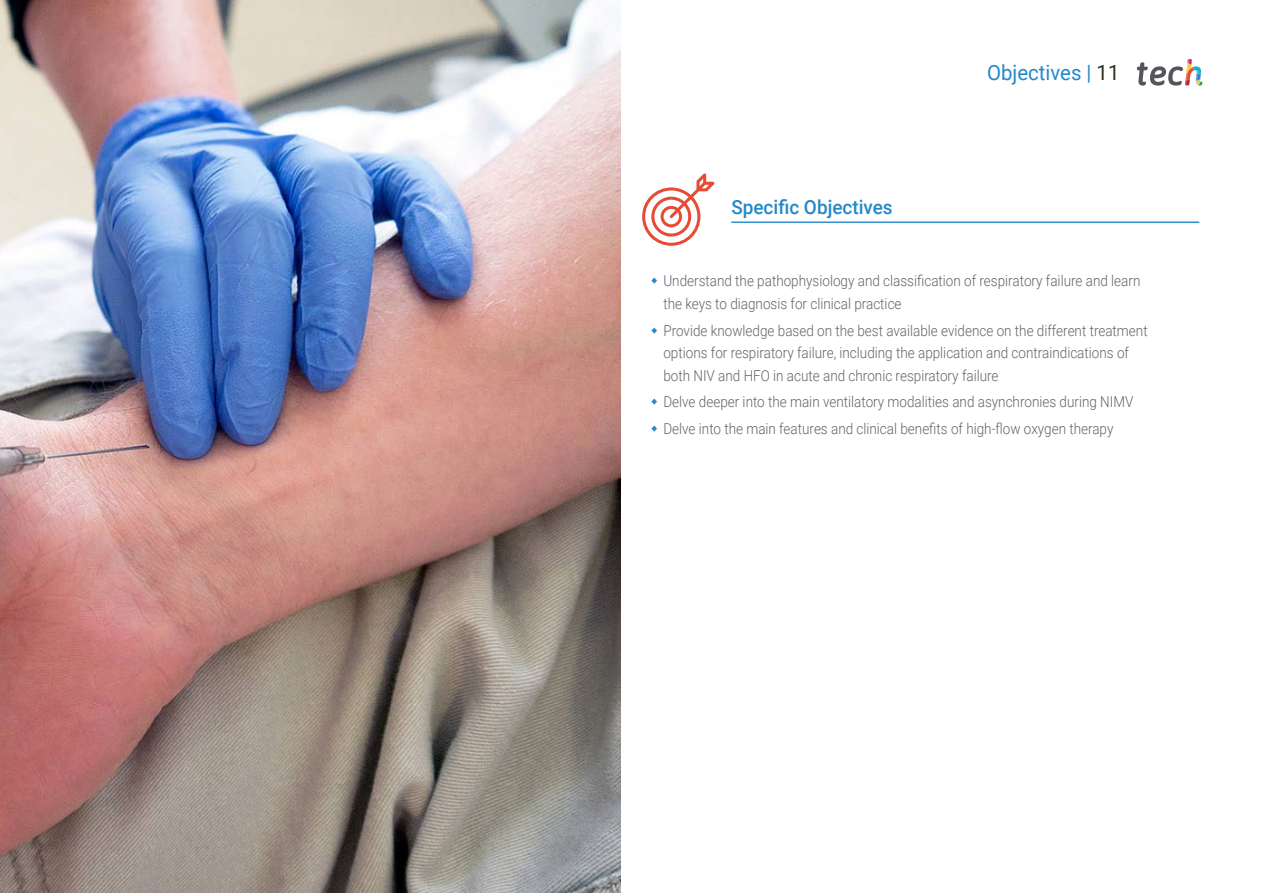
<style>
.page{position:relative;width:1263px;height:893px;background:#fff}
.page>*{position:absolute;margin:0;border:0;box-sizing:border-box;transform-origin:0 0}
.t1{font:21px "Roboto";color:#2488c9}
.t2{font:500 19.5px "Roboto";color:#2488c9}
.t3{font:300 15px/22.5px "Roboto";color:#61646a;scale:.9 1}
.s1{color:#312e20}
</style>
<div class="page">
<svg style="left:1137px;top:59px;width:65px;height:27px"></svg>
<svg style="left:642px;top:173px;width:72px;height:73px"></svg>
<hr style="left:731px;top:222px;width:468px;height:1px;background:#2488c9">
<img style="left:0;top:0;width:621px;height:893px">
<h2 class="t2" style="left:731px;top:193px;width:163px">Specific Objectives</h2>
<h1 class="t1" style="left:987px;top:57px;width:134px">Objectives | <span class="s1">11</span></h1>
<p class="t3" style="left:663px;top:269px;width:531px">Understand the pathophysiology and classification of respiratory failure and learn the keys to diagnosis for clinical practice</p>
<p class="t3" style="left:663px;top:319px;width:540px">Provide knowledge based on the best available evidence on the different treatment options for respiratory failure, including the application and contraindications of both NIV and HFO in acute and chronic respiratory failure</p>
<p class="t3" style="left:663px;top:388px;width:524px;line-height:26.7px">Delve deeper into the main ventilatory modalities and asynchronies during NIMV<br>Delve into the main features and clinical benefits of high-flow oxygen therapy</p>
</div>
